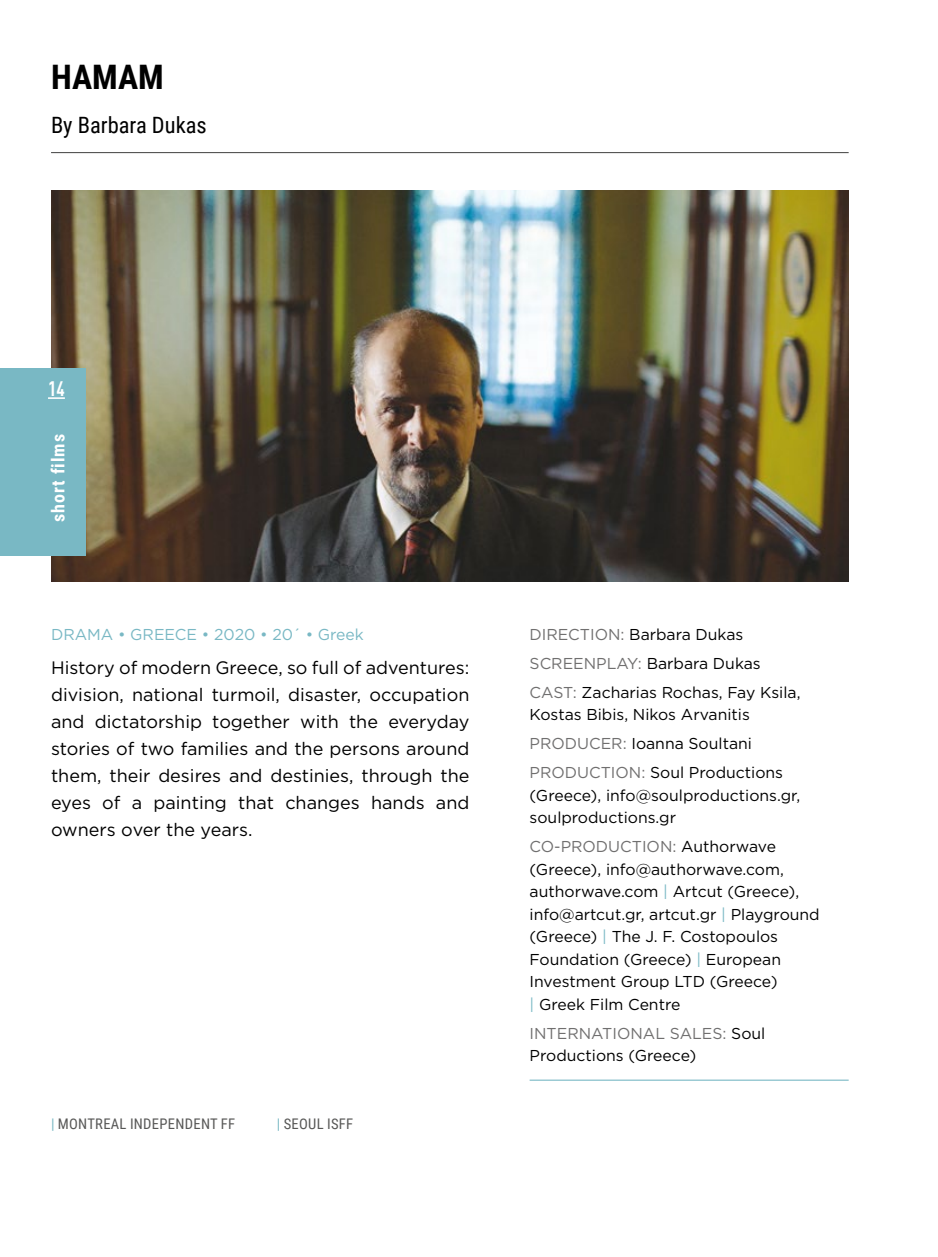
<style>
.page{position:relative;width:938px;height:1257px;background:#fff}
.page>*{position:absolute;margin:0;border:0;box-sizing:border-box;transform-origin:0 0}
.t1{font:700 33.75px "Roboto Condensed";letter-spacing:.005em;color:#000}
.t2{font:22.5px "Roboto Condensed";color:#000}
.t3{font:700 condensed 20.7px "DIN Pro";color:#fff}
.t4{font:18px/27px "Gotham Greek";color:#000;text-align:justify}
.t5{font:700 18px "Roboto Condensed";letter-spacing:.05em;color:#fff}
.t6{font:15.75px/22.5px "Gotham Greek";color:#000}
.t7{font:15.75px "Gotham Greek";color:#79b8c4}
.t8{font:14.62px "Roboto Condensed";letter-spacing:.02em;color:#575756}
.s1{color:#79b8c4}
.s2{color:#706f6f}
</style>
<div class="page">
<img style="left:51px;top:190px;width:797px;height:391px">
<hr style="left:51px;top:152px;width:797px;height:1px;background:#575756">
<hr style="left:529px;top:1079px;width:319px;height:1px;background:#79b8c4">
<div style="left:0;top:368px;width:86px;height:187px;background:#79b8c4"></div>
<svg style="left:48px;top:397px;width:17px;height:2px"></svg>
<h1 class="t1" style="left:51px;top:53px;width:114px">ΗΑΜΑΜ</h1>
<h2 class="t2" style="left:51px;top:109px;width:157px">By Barbara Dukas</h2>
<h3 class="t3" style="left:48px;top:373px;width:18px">14</h3>
<p class="t5" style="left:46px;top:522px;width:89px;rotate:-90deg">short films</p>
<p class="t7" style="left:51px;top:626px;width:314px">DRAMA • GREECE • 2020 • 20΄ • Greek</p>
<p class="t4" style="left:51px;top:654px;width:420px">History of modern Greece, so full of adventures: division, national turmoil, disaster, occupation and dictatorship together with the everyday stories of two families and the persons around them, their desires and destinies, through the eyes of a painting that changes hands and owners οver the years.</p>
<p class="t8" style="left:51px;top:1113px;width:186px"><span class="s1">|</span> MONTREAL INDEPENDENT FF</p>
<p class="t8" style="left:277px;top:1113px;width:78px"><span class="s1">|</span> SEOUL ISFF</p>
<p class="t6" style="left:529px;top:620px;width:272px;line-height:28.8px"><span class="s2">DIRECTION:</span> Barbara Dukas<br><span class="s2">SCREENPLAY:</span> Barbara Dukas<br><span class="s2">CAST:</span> Zacharias Rochas, Fay Ksila,</p>
<p class="t6" style="left:529px;top:700px;width:255px;line-height:28.8px">Kostas Bibis, Nikos Arvanitis<br><span class="s2">PRODUCER:</span> Ioanna Soultani<br><span class="s2">PRODUCTION:</span> Soul Productions</p>
<p class="t6" style="left:529px;top:783px;width:272px">(Greece), info@soulproductions.gr, soulproductions.gr</p>
<p class="t6" style="left:529px;top:835px;width:291px"><span class="s2">CO-PRODUCTION:</span> Authorwave (Greece), info@authorwave.com, authorwave.com <span class="s1">|</span> Artcut (Greece), info@artcut.gr, artcut.gr <span class="s1">|</span> Playground (Greece) <span class="s1">|</span> The J. F. Costopoulos<br>Foundation (Greece) <span class="s1">|</span> European<br>Investment Group LTD (Greece)<br><span class="s1">|</span> Greek Film Centre</p>
<p class="t6" style="left:529px;top:1021px;width:237px"><span class="s2">INTERNATIONAL SALES:</span> Soul<br>Productions (Greece)</p>
</div>
